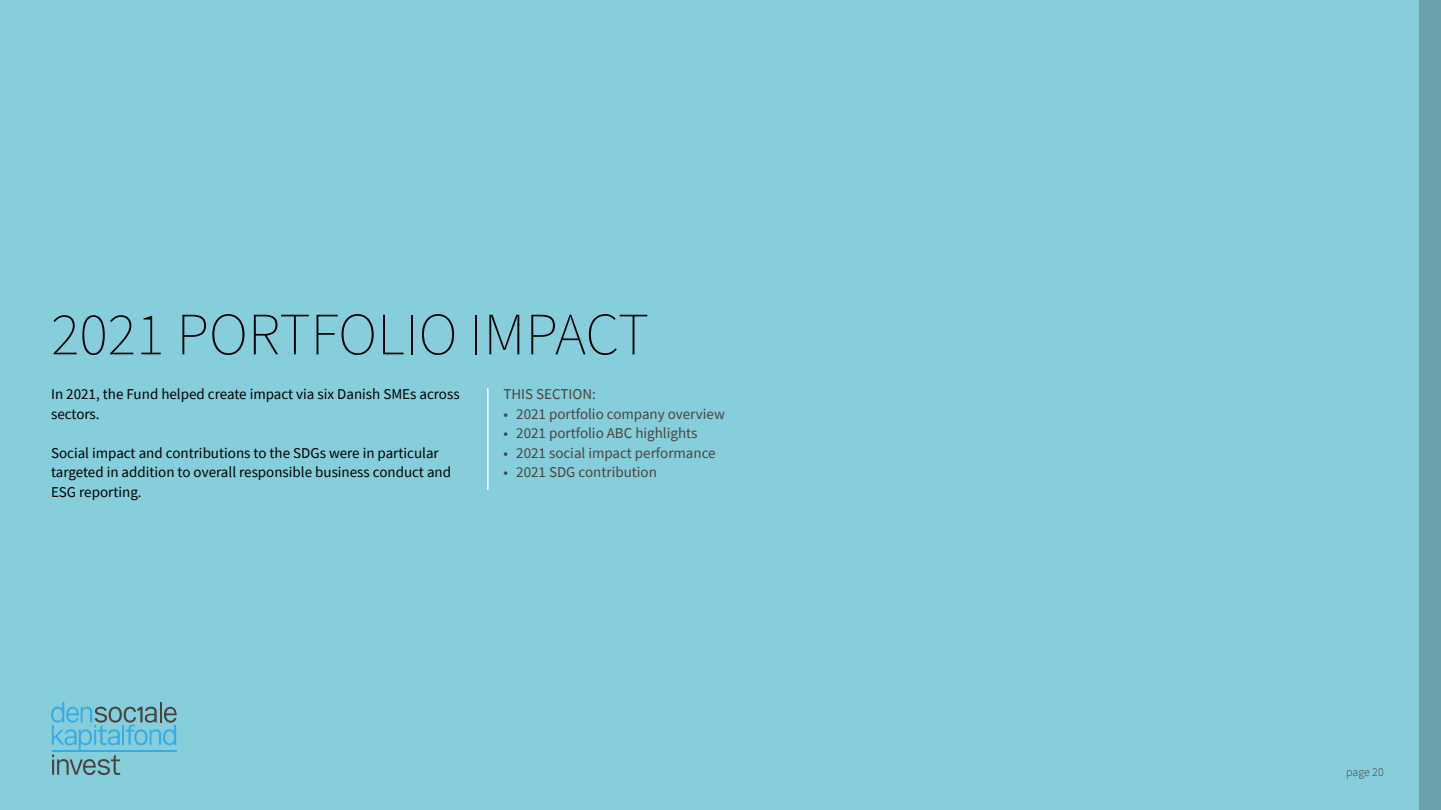
<style>
.page{position:relative;width:1441px;height:810px;background:#fff}
.page>*{position:absolute;margin:0;border:0;box-sizing:border-box;transform-origin:0 0}
.t1{font:200 60px "Source Sans Pro";color:#000}
.t2{font:15px/19.5px "Source Sans Pro";color:#000}
.t3{font:15px "Source Sans Pro";color:#48433f}
.t4{font:300 12px "Source Sans Pro";letter-spacing:-.005em;color:#48433f}
</style>
<div class="page">
<div style="left:0;top:0;width:1440px;height:810px;background:#87cedc"></div>
<svg style="left:51px;top:702px;width:126px;height:73px"></svg>
<hr style="left:52px;top:751px;width:124px;height:1px;background:#39abe2">
<div style="left:1419px;top:0;width:21px;height:810px;background:#6aa0ab"></div>
<hr style="left:487px;top:388px;width:1px;height:102px;background:#fff">
<h1 class="t1" style="left:51px;top:298px;width:599px">2021 PORTFOLIO IMPACT</h1>
<p class="t2" style="left:51px;top:384px;width:410px">In 2021, the Fund helped create impact via six Danish SMEs across sectors.</p>
<p class="t2" style="left:51px;top:443px;width:401px">Social impact and contributions to the SDGs were in particular targeted in addition to overall responsible business conduct and<br>ESG reporting.</p>
<p class="t3" style="left:503px;top:385px;width:94px">THIS SECTION:</p>
<p class="t3" style="left:503px;top:404px;width:223px">• 2021 portfolio company overview</p>
<p class="t3" style="left:503px;top:424px;width:195px">• 2021 portfolio ABC highlights</p>
<p class="t3" style="left:503px;top:443px;width:214px">• 2021 social impact performance</p>
<p class="t3" style="left:503px;top:463px;width:155px">• 2021 SDG contribution</p>
<p class="t4" style="left:1345px;top:765px;width:39px">page 20</p>
</div>
